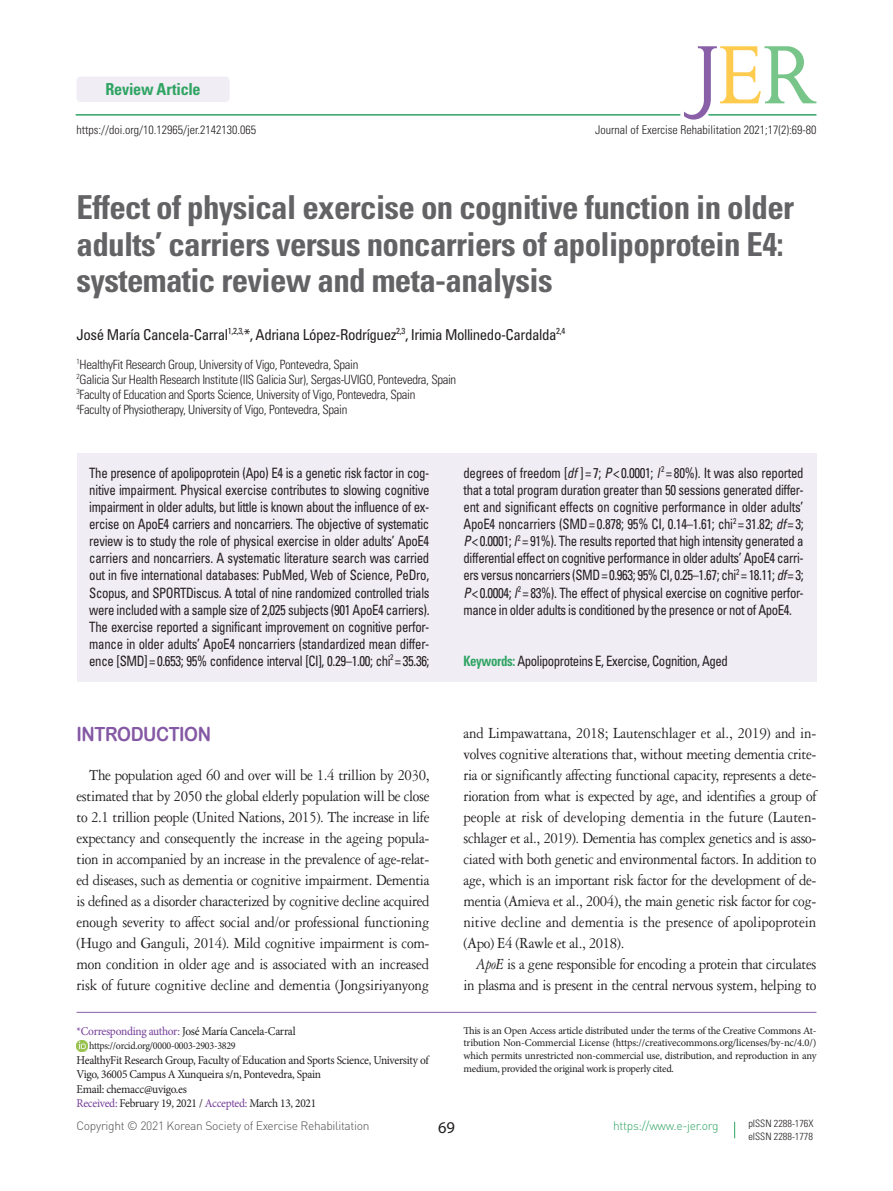
<style>
.page{position:relative;width:893px;height:1191px;background:#fff}
.page>*{position:absolute;margin:0;border:0;box-sizing:border-box;transform-origin:0 0}
.제목{font:700 condensed 33px/36.8px "Univers LT Std";letter-spacing:-.02em;color:#636366}
.본문_대제목{font:19.5px "Arial Rounded MT Bold";letter-spacing:-.025em;color:#8458a4;scale:.9 1}
.본문_영문{font:16.5px/21px "Garamond 3 LT Std";letter-spacing:-.025em;color:#231f20;text-align:justify;scale:.9 1}
.t1{font:700 condensed 16.5px "Univers LT Std";letter-spacing:-.015em;color:#30a463}
.t2{font:16.5px "Myriad Pro";color:#231f20}
.저자{font:condensed 15px "Univers LT Std";letter-spacing:-.03em;color:#231f20}
.t3{font:condensed 14.25px/17.1px "Univers LT Std";letter-spacing:-.03em;color:#231f20;text-align:justify;scale:.9 1}
.저자소속{font:300 condensed 12.75px "Univers LT Std";letter-spacing:-.025em;color:#231f20}
.교신저자{font:12px/14.4px "Minion Pro";letter-spacing:-.025em;color:#231f20;scale:.95 1}
.doi_단락{font:300 condensed 12px "Univers LT Std";color:#231f20}
.t4{font:300 12px "DIN Pro";letter-spacing:-.025em;color:#4b4c4d}
.t5{font:300 12px "DIN Pro";letter-spacing:-.025em;color:#30a463}
.교신저자-2{font:10.5px/12.6px "Minion Pro";letter-spacing:-.025em;color:#231f20;text-align:justify}
.교신저자-3{font:10.5px "Minion Pro";letter-spacing:-.025em;color:#231f20;scale:.95 1}
.t6{font:300 condensed 10.2px "Univers LT Std";color:#231f20}
.s1{font-style:italic}
.s2{font-weight:700;color:#30a463}
.s3{color:#753e98}
</style>
<div class="page">
<hr style="left:77px;top:1012px;width:739px;height:1px;background:#895fa8">
<svg style="left:734px;top:1121px;width:1px;height:17px"></svg>
<svg style="left:77px;top:1040px;width:10px;height:11px"></svg>
<div style="left:77px;top:453px;width:739px;height:228px;background:#f0edf5"></div>
<div style="left:77px;top:77px;width:153px;height:25px;background:#f0edf5;border-radius:4px"></div>
<hr style="left:76px;top:114px;width:604px;height:2px;background:#30a463">
<svg style="left:684px;top:46px;width:132px;height:74px"></svg>
<p class="t1" style="left:105px;top:79px;width:97px">Review Article</p>
<p class="doi_단락" style="left:77px;top:123px;width:181px">https://doi.org/10.12965/jer.2142130.065</p>
<p class="doi_단락" style="left:595px;top:123px;width:223px">Journal of Exercise Rehabilitation 2021;17(2):69-80</p>
<p class="제목" style="left:77px;top:188px;width:719px">Effect of physical exercise on cognitive function in older adults’ carriers versus noncarriers of apolipoprotein E4: systematic review and meta-analysis</p>
<p class="저자" style="left:77px;top:325px;width:490px">José María Cancela-Carral<sup>1,2,3,</sup>*, Adriana López-Rodríguez<sup>2,3</sup>, Irimia Mollinedo-Cardalda<sup>2,4</sup></p>
<p class="저자소속" style="left:77px;top:356px;width:283px"><sup>1</sup>HealthyFit Research Group, University of Vigo, Pontevedra, Spain</p>
<p class="저자소속" style="left:77px;top:372px;width:381px"><sup>2</sup>Galicia Sur Health Research Institute (IIS Galicia Sur), Sergas-UVIGO, Pontevedra, Spain</p>
<p class="저자소속" style="left:77px;top:387px;width:340px"><sup>3</sup>Faculty of Education and Sports Science, University of Vigo, Pontevedra, Spain</p>
<p class="저자소속" style="left:77px;top:402px;width:272px"><sup>4</sup>Faculty of Physiotherapy, University of Vigo, Pontevedra, Spain</p>
<p class="t3" style="left:89px;top:464px;width:380px">The presence of apolipoprotein (Apo) E4 is a genetic risk factor in cog&shy;nitive impairment. Physical exercise contributes to slowing cognitive impairment in older adults, but little is known about the influence of ex&shy;ercise on ApoE4 carriers and noncarriers. The objective of systematic review is to study the role of physical exercise in older adults’ ApoE4 carriers and noncarriers. A systematic literature search was carried out in five international databases: PubMed, Web of Science, PeDro, Scopus, and SPORTDiscus. A total of nine randomized controlled trials were included with a sample size of 2,025 subjects (901 ApoE4 carriers).<br>The exercise reported a significant improvement on cognitive perfor&shy;mance in older adults’ ApoE4 noncarriers (standardized mean differ&shy;ence [SMD]= 0.653; 95% confidence interval [CI], 0.29–1.00; chi<sup>2</sup> = 35.36;</p>
<p class="t3" style="left:463px;top:464px;width:379px">degrees of freedom [<span class="s1">df</span> ]= 7; <span class="s1">P</span>&lt; 0.0001; <span class="s1">l</span> <sup>2</sup> = 80%). It was also reported that a total program duration greater than 50 sessions generated differ&shy;ent and significant effects on cognitive performance in older adults’ ApoE4 noncarriers (SMD= 0.878; 95% CI, 0.14–1.61; chi<sup>2</sup> = 31.82; <span class="s1">df</span>= 3; <span class="s1">P</span>&lt; 0.0001; <span class="s1">l</span> <sup>2</sup> = 91%). The results reported that high intensity generated a differential effect on cognitive performance in older adults’ ApoE4 carri&shy;ers versus noncarriers (SMD= 0.963; 95% CI, 0.25–1.67; chi<sup>2</sup> = 18.11; <span class="s1">df</span>= 3; <span class="s1">P</span>&lt; 0.0004; <span class="s1">l</span> <sup>2</sup> = 83%). The effect of physical exercise on cognitive perfor&shy;mance in older adults is conditioned by the presence or not of ApoE4.</p>
<p class="t3" style="left:463px;top:652px;width:295px"><span class="s2">Keywords:</span> Apolipoproteins E, Exercise, Cognition, Aged</p>
<p class="본문_대제목" style="left:77px;top:722px;width:151px">INTRODUCTION</p>
<p class="본문_영문" style="left:77px;top:764px;width:394px;text-indent:13px">The population aged 60 and over will be 1.4 trillion by 2030, estimated that by 2050 the global elderly population will be close to 2.1 trillion people (United Nations, 2015). The increase in life expectancy and consequently the increase in the ageing popula&shy;tion in accompanied by an increase in the prevalence of age-relat&shy;ed diseases, such as dementia or cognitive impairment. Dementia is defined as a disorder characterized by cognitive decline acquired enough severity to affect social and/or professional functioning (Hugo and Ganguli, 2014). Mild cognitive impairment is com&shy;mon condition in older age and is associated with an increased risk of future cognitive decline and dementia (Jongsiriyanyong</p>
<p class="교신저자" style="left:77px;top:1024px;width:232px"><span class="s3">*Corresponding author:</span> José María Cancela-Carral</p>
<p class="교신저자-3" style="left:89px;top:1038px;width:156px">https://orcid.org/0000-0003-2903-3829</p>
<p class="교신저자" style="left:77px;top:1052px;width:372px">HealthyFit Research Group, Faculty of Education and Sports Science, University of<br>Vigo, 36005 Campus A Xunqueira s/n, Pontevedra, Spain</p>
<p class="교신저자" style="left:77px;top:1081px;width:118px">Email: chemacc@uvigo.es</p>
<p class="교신저자" style="left:77px;top:1096px;width:254px"><span class="s3">Received:</span> February 19, 2021 / <span class="s3">Accepted:</span> March 13, 2021</p>
<p class="본문_영문" style="left:463px;top:722px;width:394px">and Limpawattana, 2018; Lautenschlager et al., 2019) and in&shy;volves cognitive alterations that, without meeting dementia crite&shy;ria or significantly affecting functional capacity, represents a dete&shy;rioration from what is expected by age, and identifies a group of people at risk of developing dementia in the future (Lauten&shy;schlager et al., 2019). Dementia has complex genetics and is asso&shy;ciated with both genetic and environmental factors. In addition to age, which is an important risk factor for the development of de&shy;mentia (Amieva et al., 2004), the main genetic risk factor for cog&shy;nitive decline and dementia is the presence of apolipoprotein (Apo) E4 (Rawle et al., 2018).</p>
<p class="본문_영문" style="left:463px;top:953px;width:394px;text-align:right"><span class="s1">ApoE</span> is a gene responsible for encoding a protein that circulates in plasma and is present in the central nervous system, helping to</p>
<p class="교신저자-2" style="left:463px;top:1024px;width:355px">This is an Open Access article distributed under the terms of the Creative Commons At&shy;tribution Non-Commercial License (https://creativecommons.org/licenses/by-nc/4.0/) which permits unrestricted non-commercial use, distribution, and reproduction in any medium, provided the original work is properly cited.</p>
<p class="t4" style="left:77px;top:1118px;width:295px">Copyright © 2021 Korean Society of Exercise Rehabilitation</p>
<p class="t5" style="left:613px;top:1118px;width:107px">https://www.e-jer.org</p>
<p class="t6" style="left:748px;top:1117px;width:67px">pISSN 2288-176X</p>
<p class="t6" style="left:748px;top:1129px;width:66px">eISSN 2288-1778</p>
<p class="t2" style="left:438px;top:1116px;width:18px">69</p>
</div>
